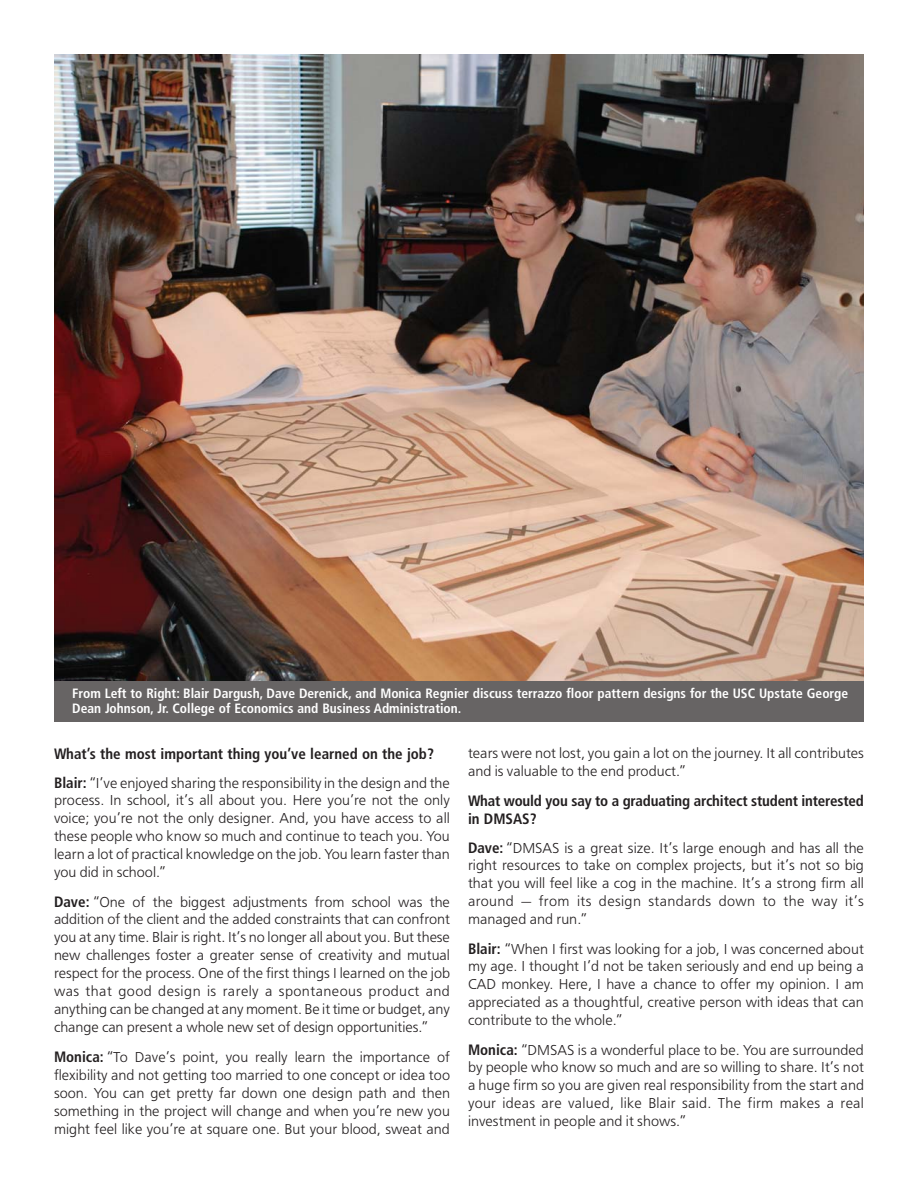
<style>
.page{position:relative;width:918px;height:1188px;background:#fff}
.page>*{position:absolute;margin:0;border:0;box-sizing:border-box;transform-origin:0 0}
.t1{font:15px/17.9px "Frutiger";color:#231f20;text-align:justify}
.t2{font:700 condensed 15px/28.8px "Frutiger";letter-spacing:-.01em;color:#231f20}
.t3{font:700 condensed 13.5px/15px "Frutiger";color:#fff}
.s1{font-weight:400;font-stretch:normal}
.s2{font-weight:700;font-stretch:condensed}
</style>
<div class="page">
<img style="left:54px;top:54px;width:810px;height:628px">
<div style="left:54px;top:682px;width:810px;height:40px;background:#676464"></div>
<p class="t3" style="left:72px;top:687px;width:777px">From Left to Right: Blair Dargush, Dave Derenick, and Monica Regnier discuss terrazzo floor pattern designs for the USC Upstate George<br>Dean Johnson, Jr. College of Economics and Business Administration.</p>
<p class="t2" style="left:54px;top:741px;width:397px">What’s the most important thing you’ve learned on the job?<br>Blair: <span class="s1">“I’ve enjoyed sharing the responsibility in the design and the</span></p>
<p class="t1" style="left:54px;top:792px;width:397px">process. In school, it’s all about you. Here you’re not the only voice; you’re not the only designer. And, you have access to all these people who know so much and continue to teach you. You learn a lot of practical knowledge on the job. You learn faster than you did in school.”</p>
<p class="t1" style="left:54px;top:894px;width:398px"><span class="s2">Dave:</span> “One of the biggest adjustments from school was the addition of the client and the added constraints that can confront you at any time. Blair is right. It’s no longer all about you. But these new challenges foster a greater sense of creativity and mutual respect for the process. One of the first things I learned on the job was that good design is rarely a spontaneous product and anything can be changed at any moment. Be it time or budget, any change can present a whole new set of design opportunities.”</p>
<p class="t1" style="left:54px;top:1049px;width:398px"><span class="s2">Monica:</span> “To Dave’s point, you really learn the importance of flexibility and not getting too married to one concept or idea too soon. You can get pretty far down one design path and then something in the project will change and when you’re new you might feel like you’re at square one. But your blood, sweat and</p>
<p class="t1" style="left:468px;top:745px;width:398px">tears were not lost, you gain a lot on the journey. It all contributes and is valuable to the end product.”</p>
<p class="t2" style="left:468px;top:793px;width:398px;line-height:18px">What would you say to a graduating architect student interested in DMSAS?</p>
<p class="t1" style="left:468px;top:840px;width:398px"><span class="s2">Dave:</span> “DMSAS is a great size. It’s large enough and has all the right resources to take on complex projects, but it’s not so big that you will feel like a cog in the machine. It’s a strong firm all around — from its design standards down to the way it’s managed and run.”</p>
<p class="t1" style="left:468px;top:941px;width:397px"><span class="s2">Blair:</span> “When I first was looking for a job, I was concerned about my age. I thought I’d not be taken seriously and end up being a CAD monkey. Here, I have a chance to offer my opinion. I am appreciated as a thoughtful, creative person with ideas that can contribute to the whole.”</p>
<p class="t1" style="left:468px;top:1042px;width:398px"><span class="s2">Monica:</span> “DMSAS is a wonderful place to be. You are surrounded by people who know so much and are so willing to share. It’s not a huge firm so you are given real responsibility from the start and your ideas are valued, like Blair said. The firm makes a real investment in people and it shows.”</p>
</div>
